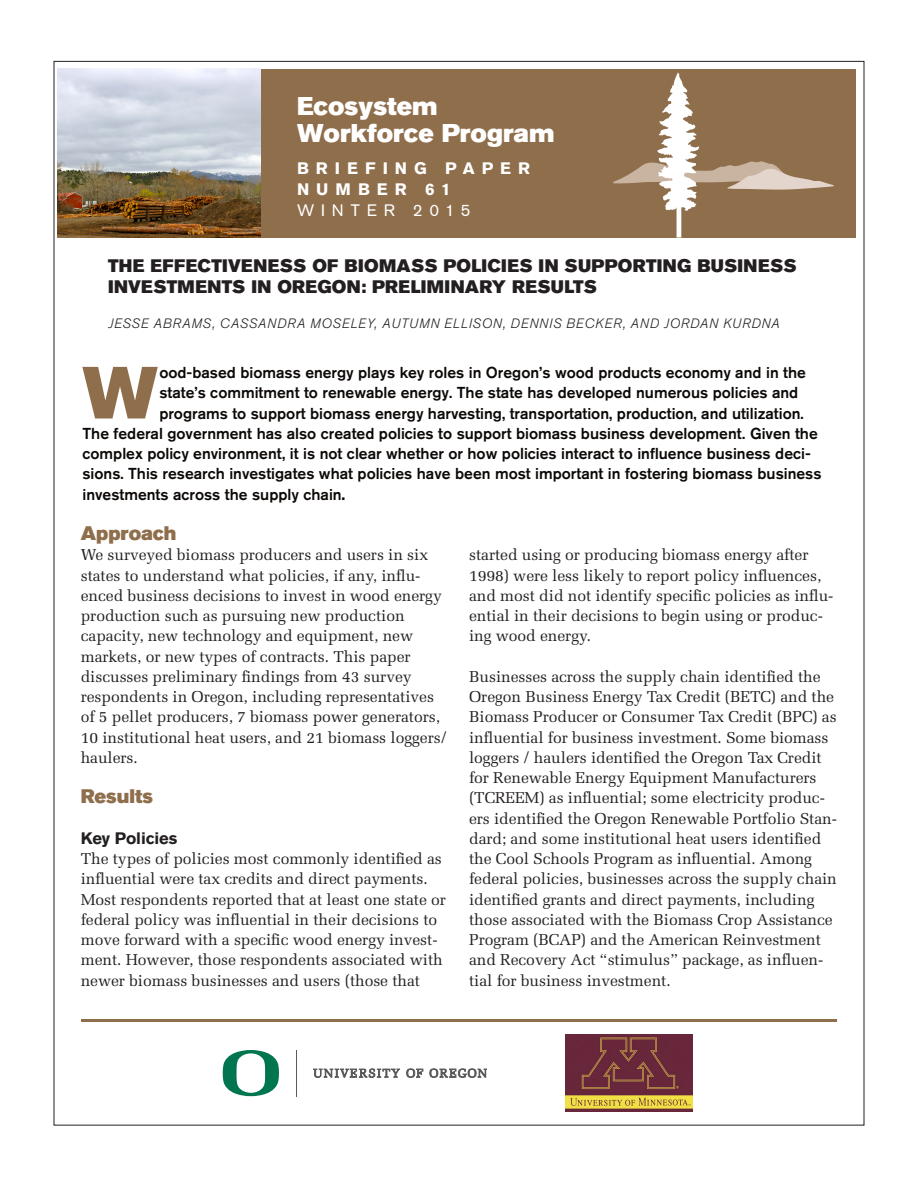
<style>
.page{position:relative;width:918px;height:1188px;background:#fff}
.page>*{position:absolute;margin:0;border:0;box-sizing:border-box;transform-origin:0 0}
._3_intro{font:73.05px "Akzidenz Grotesk BQ Super";color:#8f6e4c}
.t1{font:25.5px/27px "Akzidenz Grotesk BQ Super";color:#fff}
._3_intro-2{font:19.5px "Akzidenz Grotesk BQ Super";letter-spacing:-.005em;color:#8f6e4c}
._6_subhead_1{font:19.5px "Akzidenz Grotesk BQ Super";color:#8f6e4c}
._1_main_head{font:18px/21px "Akzidenz Grotesk BQ Super";letter-spacing:.02em;color:#231f20}
.t2{font:700 16.5px "Akzidenz Grotesk BQ";letter-spacing:.415em;color:#fff}
._4_body_text{font:700 16.5px "Akzidenz Grotesk BQ";letter-spacing:-.005em;color:#231f20}
.t3{font:16.5px "Akzidenz Grotesk BQ";letter-spacing:.405em;color:#fff}
._4_body_text-2{font:15.75px/20.2px "Melior";letter-spacing:-.005em;color:#231f20}
._3_intro-3{font:500 15.75px "Akzidenz Grotesk BQ";color:#0c0806}
._1_main_head-2{font:italic 300 13.5px "Akzidenz Grotesk BQ";letter-spacing:.06em;color:#231f20}
.s1{font-weight:700}
</style>
<div class="page">
<div style="left:260px;top:69px;width:595px;height:168px;background:#8f6e4c"></div>
<svg style="left:613px;top:73px;width:221px;height:164px"></svg>
<hr style="left:81px;top:1019px;width:756px;height:3px;background:#8f6e4c">
<svg style="left:313px;top:1069px;width:87px;height:9px"></svg>
<svg style="left:406px;top:1069px;width:17px;height:9px"></svg>
<svg style="left:430px;top:1069px;width:57px;height:9px"></svg>
<svg style="left:223px;top:1050px;width:56px;height:46px"></svg>
<hr style="left:297px;top:1050px;width:1px;height:47px;background:#5a5a5d">
<img style="left:58px;top:69px;width:202px;height:168px">
<img style="left:565px;top:1035px;width:127px;height:77px">
<h2 class="t1" style="left:297px;top:93px;width:259px">Ecosystem<br>Workforce Program</h2>
<p class="t2" style="left:297px;top:158px;width:235px">BRIEFING PAPER</p>
<p class="t2" style="left:297px;top:179px;width:155px">NUMBER 61</p>
<p class="t3" style="left:297px;top:200px;width:175px">WINTER 2015</p>
<p class="_1_main_head" style="left:108px;top:256px;width:690px">THE EFFECTIVENESS OF BIOMASS POLICIES IN SUPPORTING BUSINESS<br>INVESTMENTS IN OREGON: PRELIMINARY RESULTS</p>
<p class="_1_main_head-2" style="left:108px;top:316px;width:673px">JESSE ABRAMS, CASSANDRA MOSELEY, AUTUMN ELLISON, DENNIS BECKER, AND JORDAN KURDNA</p>
<p class="_3_intro" style="left:82px;top:351px;width:77px">W</p>
<p class="_3_intro-3" style="left:159px;top:363px;width:648px">ood-based biomass energy plays key roles in Oregon’s wood products economy and in the</p>
<p class="_3_intro-3" style="left:159px;top:383px;width:641px">state’s commitment to renewable energy. The state has developed numerous policies and</p>
<p class="_3_intro-3" style="left:159px;top:403px;width:646px">programs to support biomass energy harvesting, transportation, production, and utilization.</p>
<p class="_3_intro-3" style="left:82px;top:424px;width:737px">The federal government has also created policies to support biomass business development. Given the</p>
<p class="_3_intro-3" style="left:82px;top:444px;width:730px">complex policy environment, it is not clear whether or how policies interact to influence business deci-</p>
<p class="_3_intro-3" style="left:82px;top:464px;width:741px">sions. This research investigates what policies have been most important in fostering biomass business</p>
<p class="_3_intro-3" style="left:82px;top:484px;width:265px">investments across the supply chain<span class="s1">.</span></p>
<p class="_3_intro-2" style="left:81px;top:522px;width:97px">Approach</p>
<p class="_4_body_text-2" style="left:81px;top:545px;width:368px">We surveyed biomass producers and users in six states to understand what policies, if any, influ&shy;enced business decisions to invest in wood energy production such as pursuing new production capacity, new technology and equipment, new markets, or new types of contracts. This paper discusses preliminary findings from 43 survey respondents in Oregon, including representatives of 5 pellet producers, 7 biomass power generators, 10 institutional heat users, and 21 biomass loggers/ haulers.</p>
<p class="_6_subhead_1" style="left:81px;top:785px;width:74px">Results</p>
<p class="_4_body_text" style="left:81px;top:828px;width:98px">Key Policies</p>
<p class="_4_body_text-2" style="left:81px;top:849px;width:367px">The types of policies most commonly identified as influential were tax credits and direct payments.<br>Most respondents reported that at least one state or federal policy was influential in their decisions to move forward with a specific wood energy invest&shy;ment. However, those respondents associated with newer biomass businesses and users (those that</p>
<p class="_4_body_text-2" style="left:469px;top:545px;width:366px">started using or producing biomass energy after 1998) were less likely to report policy influences, and most did not identify specific policies as influ&shy;ential in their decisions to begin using or produc&shy;ing wood energy.</p>
<p class="_4_body_text-2" style="left:469px;top:666px;width:369px">Businesses across the supply chain identified the Oregon Business Energy Tax Credit (BETC) and the Biomass Producer or Consumer Tax Credit (BPC) as influential for business investment. Some biomass loggers / haulers identified the Oregon Tax Credit for Renewable Energy Equipment Manufacturers (TCREEM) as influential; some electricity produc&shy;ers identified the Oregon Renewable Portfolio Stan&shy;dard; and some institutional heat users identified the Cool Schools Program as influential. Among federal policies, businesses across the supply chain identified grants and direct payments, including those associated with the Biomass Crop Assistance Program (BCAP) and the American Reinvestment and Recovery Act “stimulus” package, as influen&shy;tial for business investment.</p>
</div>
